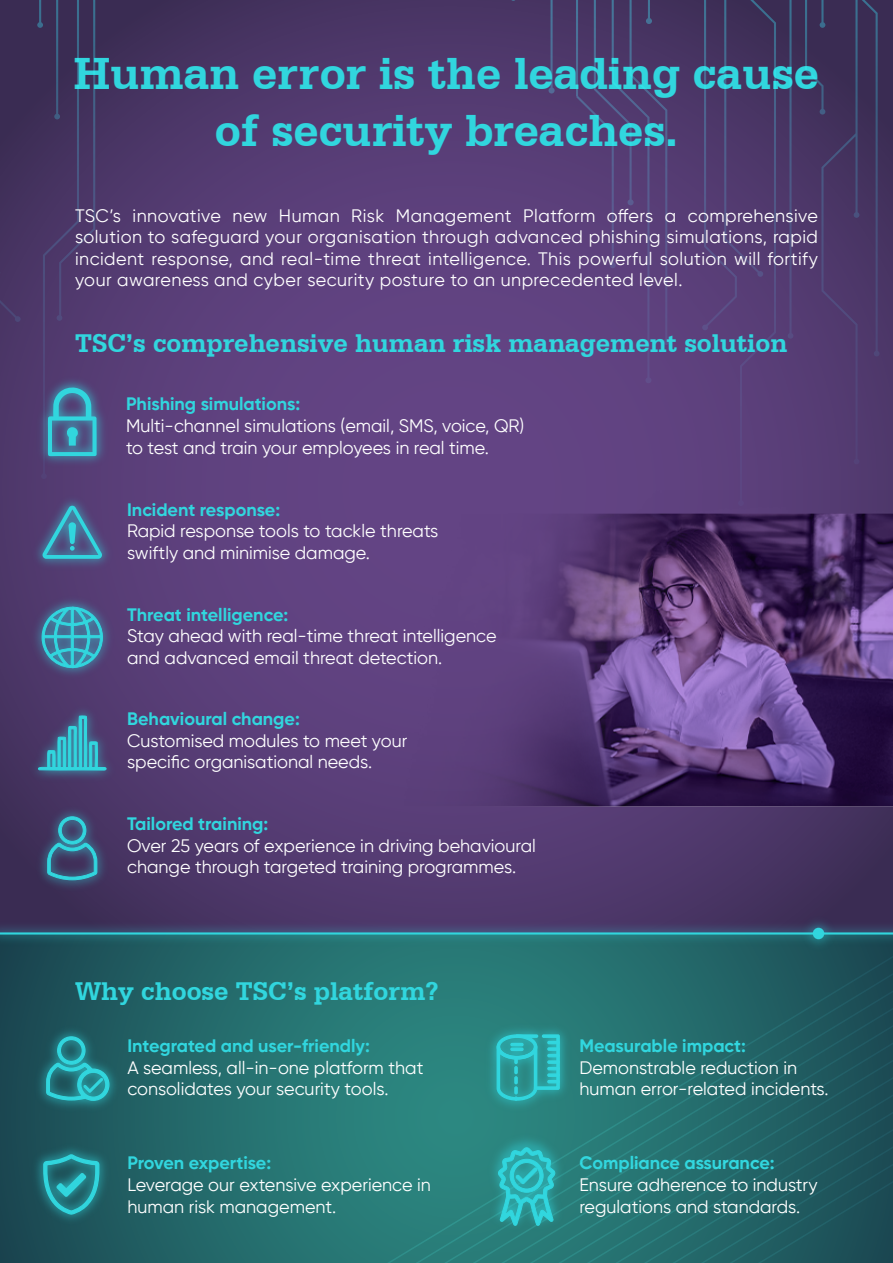
<style>
.page{position:relative;width:893px;height:1263px;background:#fff}
.page>*{position:absolute;margin:0;border:0;box-sizing:border-box;transform-origin:0 0}
.t1{font:700 47.4px/56.8px "Serifa BT";color:#31d6de;text-align:center}
.t2{font:700 27px "Serifa BT";color:#31d6de}
.t3{font:18px/21.6px "Gilroy";color:#fff}
.t4{font:700 18px "Gilroy";color:#31d6de}
</style>
<div class="page">
<img style="left:0;top:0;width:893px;height:1263px">
<h1 class="t1" style="left:74px;top:44px;width:747px">Human error is the leading cause of security breaches.</h1>
<p class="t3" style="left:75px;top:204px;width:744px;text-align:justify">TSC’s innovative new Human Risk Management Platform offers a comprehensive solution to safeguard your organisation through advanced phishing simulations, rapid incident response, and real-time threat intelligence. This powerful solution will fortify your awareness and cyber security posture to an unprecedented level.</p>
<h2 class="t2" style="left:75px;top:326px;width:714px">TSC’s comprehensive human risk management solution</h2>
<p class="t4" style="left:126px;top:393px;width:176px">Phishing simulations:</p>
<p class="t3" style="left:126px;top:415px;width:400px">Multi-channel simulations (email, SMS, voice, QR) to test and train your employees in real time.</p>
<p class="t4" style="left:127px;top:498px;width:155px">Incident response:</p>
<p class="t3" style="left:127px;top:520px;width:313px">Rapid response tools to tackle threats swiftly and minimise damage.</p>
<p class="t4" style="left:127px;top:603px;width:163px">Threat intelligence:</p>
<p class="t3" style="left:127px;top:625px;width:371px">Stay ahead with real-time threat intelligence and advanced email threat detection.</p>
<p class="t4" style="left:127px;top:708px;width:174px">Behavioural change:</p>
<p class="t3" style="left:127px;top:730px;width:282px">Customised modules to meet your specific organisational needs.</p>
<p class="t4" style="left:127px;top:812px;width:143px">Tailored training:</p>
<p class="t3" style="left:127px;top:834px;width:410px">Over 25 years of experience in driving behavioural change through targeted training programmes.</p>
<h2 class="t2" style="left:75px;top:974px;width:365px">Why choose TSC’s platform?</h2>
<p class="t4" style="left:127px;top:1035px;width:244px">Integrated and user-friendly:</p>
<p class="t3" style="left:127px;top:1056px;width:298px">A seamless, all-in-one platform that consolidates your security tools.</p>
<p class="t4" style="left:127px;top:1152px;width:145px">Proven expertise:</p>
<p class="t3" style="left:127px;top:1174px;width:305px">Leverage our extensive experience in human risk management.</p>
<p class="t4" style="left:579px;top:1035px;width:168px">Measurable impact:</p>
<p class="t3" style="left:579px;top:1056px;width:251px">Demonstrable reduction in human error-related incidents.</p>
<p class="t4" style="left:579px;top:1152px;width:197px">Compliance assurance:</p>
<p class="t3" style="left:579px;top:1174px;width:240px">Ensure adherence to industry regulations and standards.</p>
</div>
